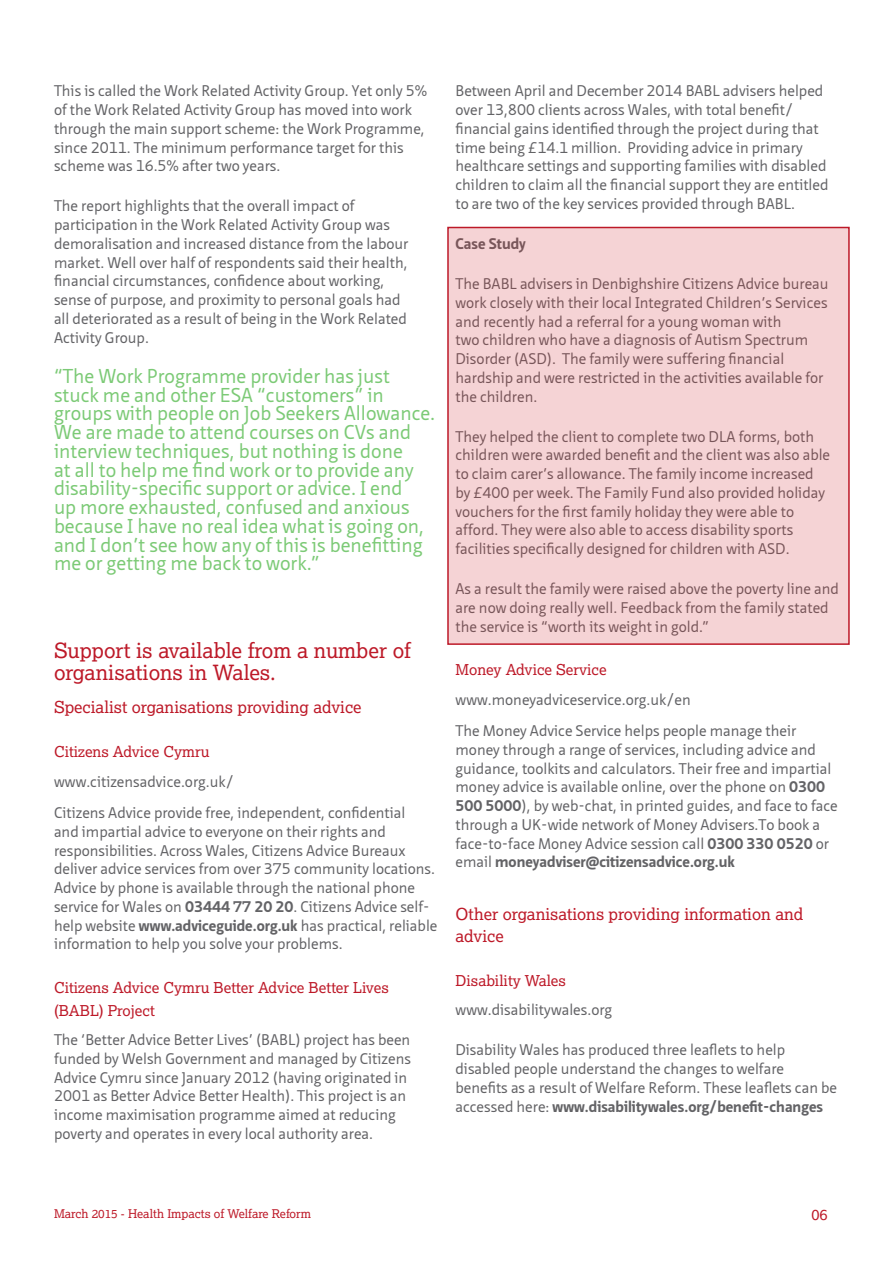
<style>
.page{position:relative;width:893px;height:1263px;background:#fff}
.page>*{position:absolute;margin:0;border:0;box-sizing:border-box;transform-origin:0 0}
.Sub_Heading{font:21px/22.5px "Lexia";color:#bd1928}
.Main_Body_Text{font:19.5px/18.8px "Neue Sans";color:#7cca76}
.Paragraph_Style_1{font:16.5px/22.5px "Lexia";color:#bd1928}
.Main_Body_Text-2{font:15px/18.8px "Neue Sans";color:#636366}
.Paragraph_Style_1-2{font:15px/22.5px "Lexia";color:#bd1928}
.Main_Body_Text-3{font:700 15px "Neue Sans";color:#636366}
.Paragraph_Style_1-3{font:12px "Lexia";color:#bd1928}
.s1{font-weight:700}
</style>
<div class="page">
<div style="left:448px;top:227px;width:401px;height:417px;background:#f5d3d5"></div>
<div style="left:447px;top:227px;width:403px;height:418px;border:2px solid #bd1928"></div>
<p class="Main_Body_Text-2" style="left:54px;top:82px;width:375px">This is called the Work Related Activity Group. Yet only 5% of the Work Related Activity Group has moved into work through the main support scheme: the Work Programme, since 2011. The minimum performance target for this scheme was 16.5% after two years.</p>
<p class="Main_Body_Text-2" style="left:54px;top:197px;width:356px">The report highlights that the overall impact of participation in the Work Related Activity Group was demoralisation and increased distance from the labour market. Well over half of respondents said their health, financial circumstances, confidence about working, sense of purpose, and proximity to personal goals had all deteriorated as a result of being in the Work Related Activity Group.</p>
<p class="Main_Body_Text" style="left:54px;top:367px;width:383px">“The Work Programme provider has just stuck me and other ESA “customers” in groups with people on Job Seekers Allowance.<br>We are made to attend courses on CVs and interview techniques, but nothing is done<br>at all to help me find work or to provide any disability-specific support or advice. I end<br>up more exhausted, confused and anxious because I have no real idea what is going on, and I don’t see how any of this is benefitting me or getting me back to work.”</p>
<p class="Sub_Heading" style="left:54px;top:638px;width:358px">Support is available from a number of organisations in Wales.</p>
<p class="Paragraph_Style_1" style="left:54px;top:696px;width:309px">Specialist organisations providing advice</p>
<p class="Paragraph_Style_1-2" style="left:54px;top:740px;width:157px">Citizens Advice Cymru</p>
<p class="Main_Body_Text-2" style="left:54px;top:772px;width:181px">www.citizensadvice.org.uk/</p>
<p class="Main_Body_Text-2" style="left:54px;top:804px;width:385px">Citizens Advice provide free, independent, confidential<br>and impartial advice to everyone on their rights and responsibilities. Across Wales, Citizens Advice Bureaux deliver advice services from over 375 community locations.<br>Advice by phone is available through the national phone service for Wales on <span class="s1">03444 77 20 20</span>. Citizens Advice self&shy;help website <span class="s1">www.adviceguide.org.uk</span> has practical, reliable information to help you solve your problems.</p>
<p class="Paragraph_Style_1-2" style="left:54px;top:976px;width:336px">Citizens Advice Cymru Better Advice Better Lives (BABL) Project</p>
<p class="Main_Body_Text-2" style="left:54px;top:1031px;width:358px">The ‘Better Advice Better Lives’ (BABL) project has been funded by Welsh Government and managed by Citizens Advice Cymru since January 2012 (having originated in 2001 as Better Advice Better Health). This project is an income maximisation programme aimed at reducing poverty and operates in every local authority area.</p>
<p class="Main_Body_Text-2" style="left:455px;top:82px;width:375px">Between April and December 2014 BABL advisers helped over 13,800 clients across Wales, with total benefit/ financial gains identified through the project during that time being £14.1 million. Providing advice in primary healthcare settings and supporting families with disabled children to claim all the financial support they are entitled to are two of the key services provided through BABL.</p>
<p class="Main_Body_Text-3" style="left:455px;top:235px;width:72px">Case Study</p>
<p class="Main_Body_Text-2" style="left:455px;top:275px;width:375px">The BABL advisers in Denbighshire Citizens Advice bureau work closely with their local Integrated Children’s Services and recently had a referral for a young woman with<br>two children who have a diagnosis of Autism Spectrum Disorder (ASD). The family were suffering financial hardship and were restricted in the activities available for the children.</p>
<p class="Main_Body_Text-2" style="left:455px;top:427px;width:376px">They helped the client to complete two DLA forms, both children were awarded benefit and the client was also able to claim carer’s allowance. The family income increased by £400 per week. The Family Fund also provided holiday vouchers for the first family holiday they were able to afford. They were also able to access disability sports facilities specifically designed for children with ASD.</p>
<p class="Main_Body_Text-2" style="left:455px;top:580px;width:385px">As a result the family were raised above the poverty line and are now doing really well. Feedback from the family stated the service is “worth its weight in gold.”</p>
<p class="Paragraph_Style_1-2" style="left:455px;top:658px;width:153px">Money Advice Service</p>
<p class="Main_Body_Text-2" style="left:455px;top:690px;width:237px">www.moneyadviceservice.org.uk/en</p>
<p class="Main_Body_Text-2" style="left:455px;top:722px;width:384px">The Money Advice Service helps people manage their money through a range of services, including advice and guidance, toolkits and calculators. Their free and impartial money advice is available online, over the phone on <span class="s1">0300<br>500 5000</span>), by web-chat, in printed guides, and face to face through a UK-wide network of Money Advisers.To book a face-to-face Money Advice session call <span class="s1">0300 330 0520</span> or email <span class="s1">moneyadviser@citizensadvice.org.uk</span></p>
<p class="Paragraph_Style_1" style="left:455px;top:902px;width:349px">Other organisations providing information and advice</p>
<p class="Paragraph_Style_1-2" style="left:455px;top:969px;width:112px">Disability Wales</p>
<p class="Main_Body_Text-2" style="left:455px;top:1001px;width:158px">www.disabilitywales.org</p>
<p class="Main_Body_Text-2" style="left:455px;top:1041px;width:383px">Disability Wales has produced three leaflets to help disabled people understand the changes to welfare benefits as a result of Welfare Reform. These leaflets can be accessed here: <span class="s1">www.disabilitywales.org/benefit-changes</span></p>
<p class="Paragraph_Style_1-3" style="left:54px;top:1206px;width:259px">March 2015 - Health Impacts of Welfare Reform</p>
<p class="Paragraph_Style_1-2" style="left:811px;top:1203px;width:18px">06</p>
</div>
